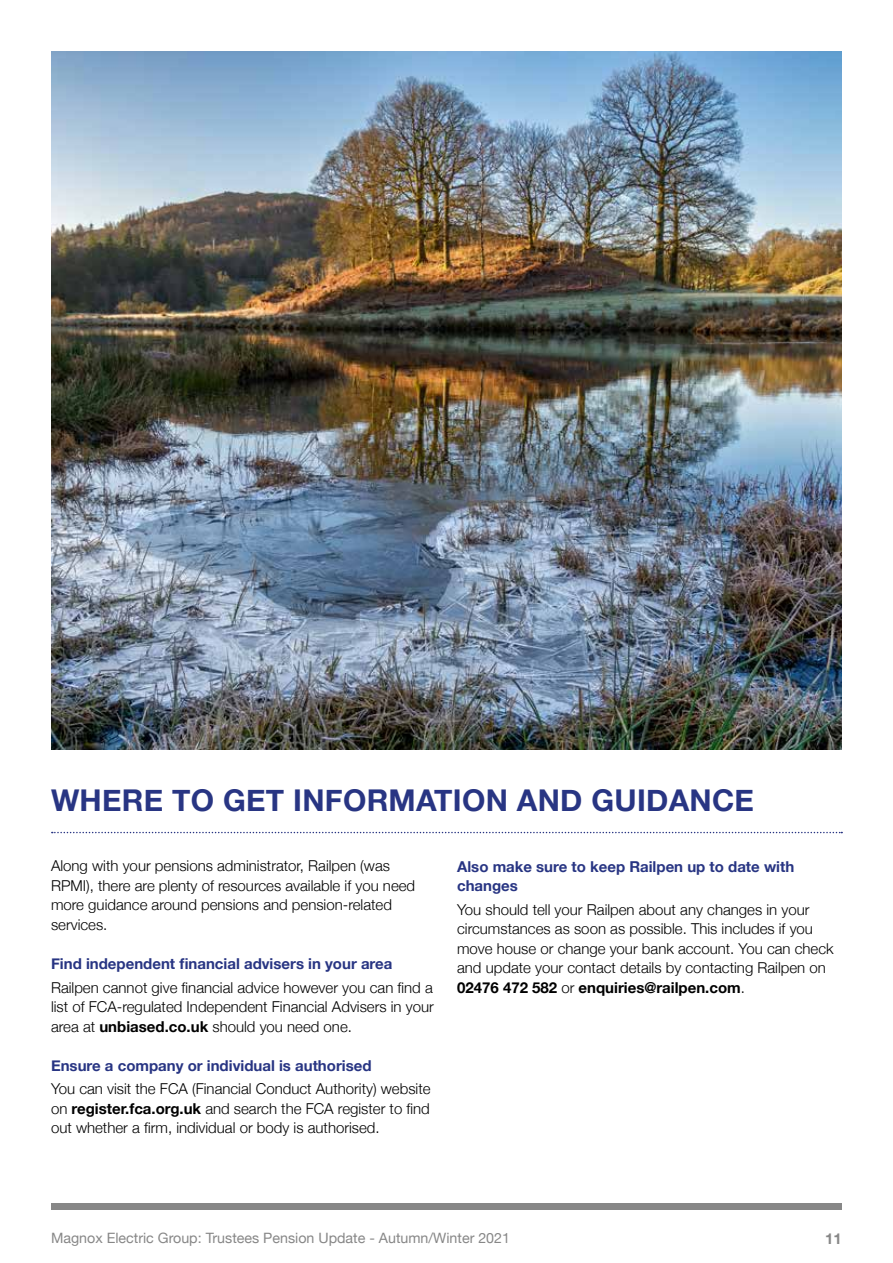
<style>
.page{position:relative;width:893px;height:1263px;background:#fff}
.page>*{position:absolute;margin:0;border:0;box-sizing:border-box;transform-origin:0 0}
.t1{font:700 30px "Helvetica Neue";letter-spacing:.01em;color:#283583}
.t2{font:300 15px/19.5px "Helvetica Neue";color:#000}
.t3{font:700 15px/19.5px "Helvetica Neue";color:#283583}
.t4{font:700 15px "Helvetica Neue";color:#878787}
.t5{font:14.25px "Helvetica Neue";color:#878787}
.s1{font-weight:700}
</style>
<div class="page">
<div style="left:51px;top:1203px;width:791px;height:7px;background:#878787"></div>
<svg style="left:52px;top:832px;width:790px;height:1px"></svg>
<img style="left:51px;top:51px;width:791px;height:699px">
<h1 class="t1" style="left:51px;top:777px;width:704px">WHERE TO GET INFORMATION AND GUIDANCE</h1>
<p class="t2" style="left:51px;top:855px;width:366px">Along with your pensions administrator, Railpen (was RPMI), there are plenty of resources available if you need more guidance around pensions and pension-related services.</p>
<p class="t3" style="left:51px;top:954px;width:343px">Find independent financial advisers in your area</p>
<p class="t2" style="left:51px;top:976px;width:384px;text-align:justify">Railpen cannot give financial advice however you can find a list of FCA-regulated Independent Financial Advisers in your area at <span class="s1">unbiased.co.uk</span> should you need one.</p>
<p class="t3" style="left:51px;top:1056px;width:322px">Ensure a company or individual is authorised</p>
<p class="t2" style="left:51px;top:1078px;width:381px;text-align:justify">You can visit the FCA (Financial Conduct Authority) website on <span class="s1">register.fca.org.uk</span> and search the FCA register to find out whether a firm, individual or body is authorised.</p>
<p class="t3" style="left:457px;top:857px;width:339px">Also make sure to keep Railpen up to date with changes</p>
<p class="t2" style="left:457px;top:898px;width:378px">You should tell your Railpen about any changes in your circumstances as soon as possible. This includes if you move house or change your bank account. You can check and update your contact details by contacting Railpen on <span class="s1">02476 472 582</span> or <span class="s1">enquiries@railpen.com</span>.</p>
<p class="t5" style="left:51px;top:1228px;width:461px">Magnox Electric Group: Trustees Pension Update - Autumn/Winter 2021</p>
<p class="t4" style="left:825px;top:1226px;width:18px">11</p>
</div>
